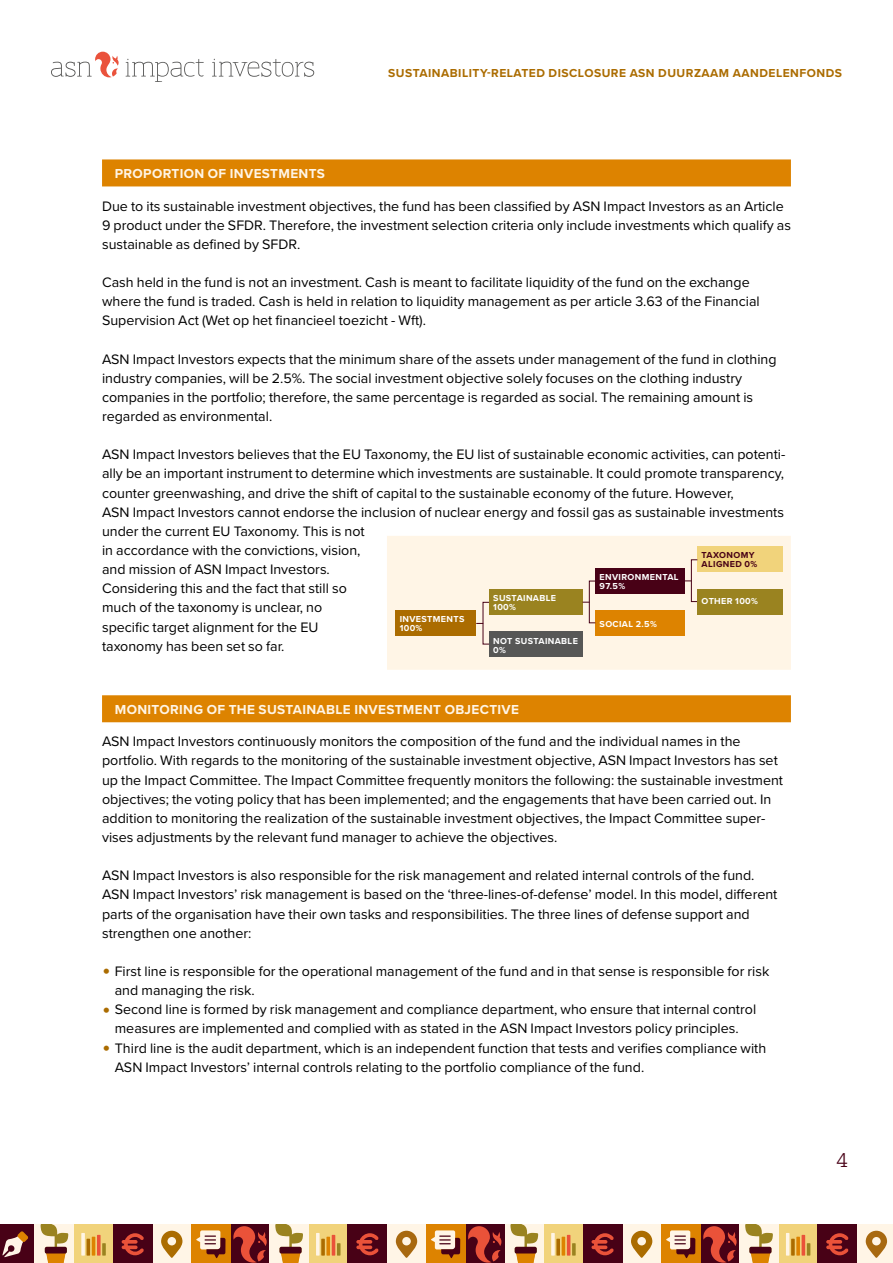
<style>
.page{position:relative;width:893px;height:1263px;background:#fff}
.page>*{position:absolute;margin:0;border:0;box-sizing:border-box;transform-origin:0 0}
.t1{font:600 21px "ASN Bank Slab";color:#480116}
.t2{font:14.25px/19.2px "Proxima Nova";color:#000}
.t3{font:700 13.5px "Proxima Nova";letter-spacing:.025em;color:#fff5e6}
.t4{font:700 12px "Proxima Nova";letter-spacing:.04em;color:#ab6c00}
.t5{font:700 9px/9px "Proxima Nova";letter-spacing:.04em;color:#fff}
.t6{font:700 9px/9px "Proxima Nova";letter-spacing:.04em;color:#480116}
.s1{font-size:24px;color:#ab6c00}
</style>
<div class="page">
<div style="left:700px;top:1225px;width:39px;height:38px;background:#480116"></div>
<svg style="left:703px;top:1226px;width:34px;height:37px"></svg>
<div style="left:466px;top:1225px;width:39px;height:38px;background:#480116"></div>
<div style="left:544px;top:1225px;width:39px;height:38px;background:#f1d37b"></div>
<svg style="left:551px;top:1233px;width:4px;height:22px"></svg>
<svg style="left:556px;top:1239px;width:4px;height:16px"></svg>
<hr style="left:562px;top:1237px;width:3px;height:18px;background:#dd8300">
<hr style="left:567px;top:1235px;width:3px;height:20px;background:#ea5239">
<svg style="left:572px;top:1243px;width:4px;height:12px"></svg>
<div style="left:622px;top:1225px;width:39px;height:38px;background:#fff5e6"></div>
<svg style="left:631px;top:1231px;width:21px;height:27px"></svg>
<div style="left:505px;top:1225px;width:39px;height:38px;background:#fff5e6"></div>
<svg style="left:510px;top:1225px;width:28px;height:38px"></svg>
<div style="left:583px;top:1225px;width:39px;height:38px;background:#480116"></div>
<svg style="left:591px;top:1233px;width:23px;height:22px"></svg>
<div style="left:661px;top:1225px;width:39px;height:38px;background:#dd8300"></div>
<svg style="left:666px;top:1230px;width:29px;height:28px"></svg>
<div style="left:779px;top:1225px;width:39px;height:38px;background:#f1d37b"></div>
<hr style="left:786px;top:1233px;width:3px;height:22px;background:#fff5e6">
<svg style="left:791px;top:1239px;width:4px;height:16px"></svg>
<svg style="left:796px;top:1237px;width:4px;height:18px"></svg>
<hr style="left:802px;top:1235px;width:3px;height:20px;background:#ea5239">
<svg style="left:807px;top:1243px;width:3px;height:12px"></svg>
<div style="left:857px;top:1225px;width:36px;height:38px;background:#fff5e6"></div>
<svg style="left:866px;top:1231px;width:21px;height:27px"></svg>
<div style="left:739px;top:1225px;width:40px;height:38px;background:#fff5e6"></div>
<svg style="left:745px;top:1225px;width:28px;height:38px"></svg>
<div style="left:818px;top:1225px;width:39px;height:38px;background:#480116"></div>
<svg style="left:826px;top:1233px;width:22px;height:22px"></svg>
<svg style="left:212px;top:59px;width:102px;height:18px"></svg>
<svg style="left:51px;top:52px;width:68px;height:25px"></svg>
<svg style="left:126px;top:59px;width:78px;height:23px"></svg>
<div style="left:230px;top:1225px;width:40px;height:38px;background:#480116"></div>
<svg style="left:233px;top:1226px;width:34px;height:37px"></svg>
<div style="left:0;top:1225px;width:35px;height:38px;background:#480116"></div>
<svg style="left:2px;top:1231px;width:26px;height:26px"></svg>
<div style="left:74px;top:1225px;width:39px;height:38px;background:#f1d37b"></div>
<svg style="left:81px;top:1233px;width:4px;height:22px"></svg>
<hr style="left:87px;top:1239px;width:3px;height:16px;background:#ab6c00">
<hr style="left:92px;top:1237px;width:3px;height:18px;background:#dd8300">
<svg style="left:97px;top:1235px;width:4px;height:20px"></svg>
<svg style="left:102px;top:1243px;width:4px;height:12px"></svg>
<div style="left:152px;top:1225px;width:39px;height:38px;background:#fff5e6"></div>
<svg style="left:161px;top:1231px;width:21px;height:27px"></svg>
<div style="left:35px;top:1225px;width:39px;height:38px;background:#fff5e6"></div>
<svg style="left:41px;top:1225px;width:27px;height:38px"></svg>
<div style="left:113px;top:1225px;width:39px;height:38px;background:#480116"></div>
<svg style="left:122px;top:1233px;width:22px;height:22px"></svg>
<div style="left:191px;top:1225px;width:39px;height:38px;background:#dd8300"></div>
<svg style="left:196px;top:1230px;width:29px;height:28px"></svg>
<div style="left:465px;top:1225px;width:39px;height:38px;background:#480116"></div>
<svg style="left:468px;top:1226px;width:33px;height:37px"></svg>
<div style="left:309px;top:1225px;width:39px;height:38px;background:#f1d37b"></div>
<svg style="left:316px;top:1233px;width:4px;height:22px"></svg>
<svg style="left:321px;top:1239px;width:4px;height:16px"></svg>
<svg style="left:326px;top:1237px;width:4px;height:18px"></svg>
<hr style="left:332px;top:1235px;width:3px;height:20px;background:#ea5239">
<svg style="left:337px;top:1243px;width:3px;height:12px"></svg>
<div style="left:387px;top:1225px;width:39px;height:38px;background:#fff5e6"></div>
<svg style="left:396px;top:1231px;width:21px;height:27px"></svg>
<div style="left:270px;top:1225px;width:39px;height:38px;background:#fff5e6"></div>
<svg style="left:275px;top:1225px;width:28px;height:38px"></svg>
<div style="left:348px;top:1225px;width:39px;height:38px;background:#480116"></div>
<svg style="left:356px;top:1233px;width:23px;height:22px"></svg>
<div style="left:426px;top:1225px;width:39px;height:38px;background:#dd8300"></div>
<svg style="left:431px;top:1230px;width:29px;height:28px"></svg>
<div style="left:102px;top:159px;width:689px;height:27px;background:#dd8300"></div>
<div style="left:102px;top:695px;width:689px;height:27px;background:#dd8300"></div>
<div style="left:387px;top:536px;width:404px;height:134px;background:#fff5e6"></div>
<div style="left:697px;top:547px;width:85px;height:25px;background:#f1d37b"></div>
<div style="left:489px;top:632px;width:94px;height:25px;background:#575756"></div>
<div style="left:395px;top:610px;width:81px;height:26px;background:#ab6c00"></div>
<div style="left:595px;top:568px;width:90px;height:25px;background:#480116"></div>
<div style="left:489px;top:589px;width:94px;height:26px;background:#9a8320"></div>
<div style="left:595px;top:610px;width:90px;height:26px;background:#dd8300"></div>
<div style="left:589px;top:581px;width:7px;height:42px;border:1px solid #480116"></div>
<div style="left:691px;top:559px;width:7px;height:43px;border:1px solid #480116"></div>
<div style="left:697px;top:589px;width:85px;height:26px;background:#9a8320"></div>
<p class="t4" style="left:388px;top:64px;width:455px">SUSTAINABILITY-RELATED DISCLOSURE ASN DUURZAAM AANDELENFONDS</p>
<p class="t3" style="left:115px;top:163px;width:212px">PROPORTION OF INVESTMENTS</p>
<p class="t2" style="left:102px;top:196px;width:690px">Due to its sustainable investment objectives, the fund has been classified by ASN Impact Investors as an Article<br>9 product under the SFDR. Therefore, the investment selection criteria only include investments which qualify as sustainable as defined by SFDR.</p>
<p class="t2" style="left:102px;top:272px;width:659px">Cash held in the fund is not an investment. Cash is meant to facilitate liquidity of the fund on the exchange where the fund is traded. Cash is held in relation to liquidity management as per article 3.63 of the Financial<br>Supervision Act (Wet op het financieel toezicht - Wft).</p>
<p class="t2" style="left:102px;top:349px;width:676px">ASN Impact Investors expects that the minimum share of the assets under management of the fund in clothing industry companies, will be 2.5%. The social investment objective solely focuses on the clothing industry companies in the portfolio; therefore, the same percentage is regarded as social. The remaining amount is regarded as environmental.</p>
<p class="t2" style="left:102px;top:444px;width:685px">ASN Impact Investors believes that the EU Taxonomy, the EU list of sustainable economic activities, can potenti&shy;ally be an important instrument to determine which investments are sustainable. It could promote transparency, counter greenwashing, and drive the shift of capital to the sustainable economy of the future. However,<br>ASN Impact Investors cannot endorse the inclusion of nuclear energy and fossil gas as sustainable investments under the current EU Taxonomy. This is not<br>in accordance with the convictions, vision,<br>and mission of ASN Impact Investors.<br>Considering this and the fact that still so<br>much of the taxonomy is unclear, no<br>specific target alignment for the EU<br>taxonomy has been set so far.</p>
<p class="t6" style="left:702px;top:551px;width:57px">TAXONOMY<br>ALIGNED 0%</p>
<p class="t5" style="left:702px;top:596px;width:58px">OTHER 100%</p>
<p class="t5" style="left:600px;top:572px;width:81px">ENVIRONMENTAL<br>97.5%</p>
<p class="t5" style="left:600px;top:619px;width:59px">SOCIAL 2.5%</p>
<p class="t5" style="left:493px;top:593px;width:64px">SUSTAINABLE<br>100%</p>
<p class="t5" style="left:493px;top:636px;width:86px">NOT SUSTAINABLE<br>0%</p>
<p class="t5" style="left:400px;top:615px;width:66px">INVESTMENTS<br>100%</p>
<p class="t3" style="left:115px;top:699px;width:406px">MONITORING OF THE SUSTAINABLE INVESTMENT OBJECTIVE</p>
<p class="t2" style="left:102px;top:731px;width:683px">ASN Impact Investors continuously monitors the composition of the fund and the individual names in the portfolio. With regards to the monitoring of the sustainable investment objective, ASN Impact Investors has set up the Impact Committee. The Impact Committee frequently monitors the following: the sustainable investment objectives; the voting policy that has been implemented; and the engagements that have been carried out. In addition to monitoring the realization of the sustainable investment objectives, the Impact Committee super&shy;vises adjustments by the relevant fund manager to achieve the objectives.</p>
<p class="t2" style="left:102px;top:865px;width:677px">ASN Impact Investors is also responsible for the risk management and related internal controls of the fund.<br>ASN Impact Investors’ risk management is based on the ‘three-lines-of-defense’ model. In this model, different parts of the organisation have their own tasks and responsibilities. The three lines of defense support and strengthen one another:</p>
<p class="t2" style="left:115px;top:961px;width:656px;text-indent:-13px"><span class="s1">•</span> First line is responsible for the operational management of the fund and in that sense is responsible for risk and managing the risk.</p>
<p class="t2" style="left:102px;top:999px;width:656px;text-align:center"><span class="s1">•</span> Second line is formed by risk management and compliance department, who ensure that internal control measures are implemented and complied with as stated in the ASN Impact Investors policy principles.</p>
<p class="t2" style="left:115px;top:1037px;width:653px;text-indent:-13px"><span class="s1">•</span> Third line is the audit department, which is an independent function that tests and verifies compliance with<br>ASN Impact Investors’ internal controls relating to the portfolio compliance of the fund.</p>
<h1 class="t1" style="left:836px;top:1145px;width:13px">4</h1>
</div>
